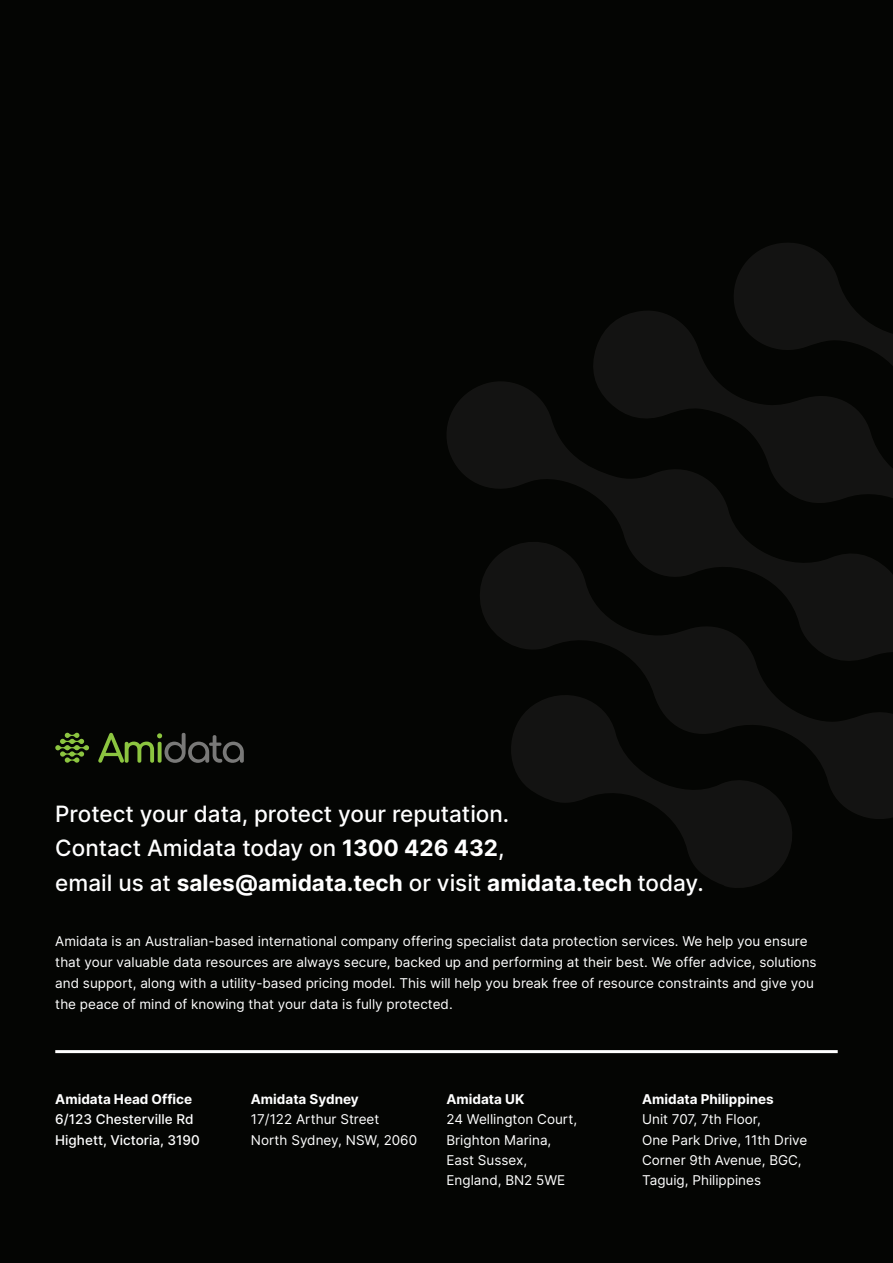
<style>
.page{position:relative;width:893px;height:1263px;background:#040503}
.page>*{position:absolute;margin:0;border:0;box-sizing:border-box;transform-origin:0 0}
.t1{font:500 22.5px/34.5px "Inter";color:#fff}
.t2{font:13.5px/20.2px "Inter";color:#fff}
.t3{font:700 13.5px "Inter";color:#fff}
.t4{font:500 13.5px/20.2px "Inter";color:#fff}
.s1{font-weight:700}
</style>
<div class="page">
<svg style="left:447px;top:243px;width:446px;height:645px"></svg>
<hr style="left:55px;top:1050px;width:783px;height:3px;background:#fff">
<svg style="left:98px;top:733px;width:146px;height:30px"></svg>
<svg style="left:55px;top:733px;width:34px;height:30px"></svg>
<h1 class="t1" style="left:55px;top:796px;width:650px">Protect your data, protect your reputation.<br>Contact Amidata today on <span class="s1">1300 426 432</span>,<br>email us at <span class="s1">sales@amidata.tech</span> or visit <span class="s1">amidata.tech</span> today.</h1>
<p class="t2" style="left:55px;top:930px;width:763px;line-height:21px">Amidata is an Australian-based international company offering specialist data protection services. We help you ensure that your valuable data resources are always secure, backed up and performing at their best. We offer advice, solutions and support, along with a utility-based pricing model. This will help you break free of resource constraints and give you the peace of mind of knowing that your data is fully protected.</p>
<p class="t3" style="left:55px;top:1089px;width:139px">Amidata Head Office</p>
<p class="t4" style="left:55px;top:1109px;width:146px">6/123 Chesterville Rd<br>Highett, Victoria, 3190</p>
<p class="t3" style="left:251px;top:1089px;width:109px">Amidata Sydney</p>
<p class="t2" style="left:251px;top:1109px;width:168px">17/122 Arthur Street<br>North Sydney, NSW, 2060</p>
<p class="t3" style="left:446px;top:1089px;width:79px">Amidata UK</p>
<p class="t2" style="left:446px;top:1109px;width:132px">24 Wellington Court,<br>Brighton Marina,<br>East Sussex,<br>England, BN2 5WE</p>
<p class="t3" style="left:642px;top:1089px;width:133px">Amidata Philippines</p>
<p class="t2" style="left:642px;top:1109px;width:167px">Unit 707, 7th Floor,<br>One Park Drive, 11th Drive<br>Corner 9th Avenue, BGC,<br>Taguig, Philippines</p>
</div>
